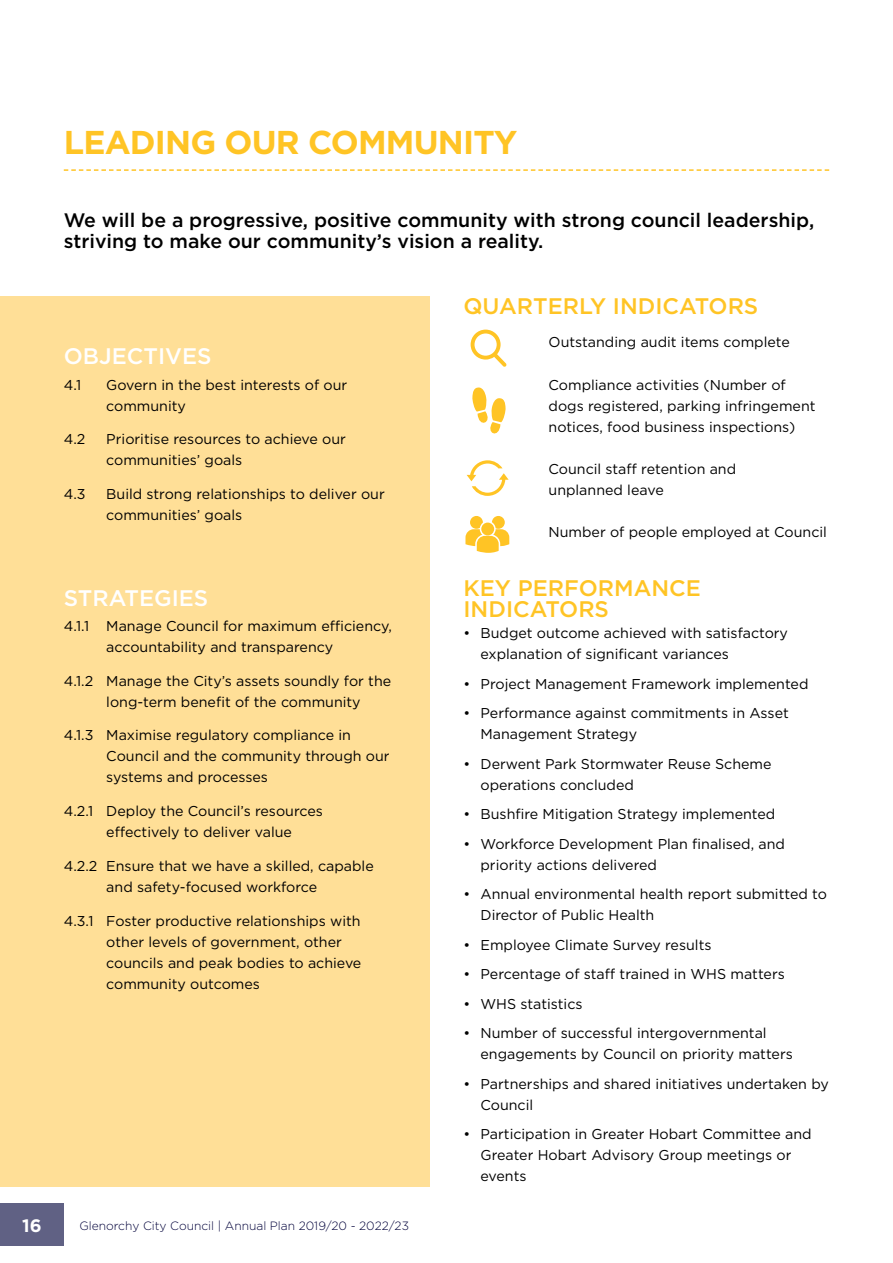
<style>
.page{position:relative;width:893px;height:1263px;background:#fff}
.page>*{position:absolute;margin:0;border:0;box-sizing:border-box;transform-origin:0 0}
.t1{font:700 33px "Gotham";letter-spacing:-.025em;color:#ffc425}
.t2{font:500 22.5px/21px "Gotham";color:#ffc425}
.t3{font:500 22.5px "Gotham";color:#fff}
.t4{font:500 19.5px/21px "Gotham";color:#000}
.t5{font:700 18px "Gotham";color:#fff}
.t6{font:14.25px/21px "Gotham";color:#000}
.t7{font:300 12px "Gotham";color:#00013a}
</style>
<div class="page">
<div style="left:0;top:1203px;width:64px;height:43px;background:#606184"></div>
<svg style="left:64px;top:169px;width:765px;height:2px"></svg>
<div style="left:0;top:296px;width:429px;height:890px;background:#ffdf97"></div>
<svg style="left:471px;top:330px;width:36px;height:37px"></svg>
<svg style="left:465px;top:516px;width:44px;height:37px"></svg>
<svg style="left:472px;top:387px;width:34px;height:47px"></svg>
<svg style="left:467px;top:460px;width:42px;height:36px"></svg>
<h1 class="t1" style="left:64px;top:120px;width:455px">LEADING OUR COMMUNITY</h1>
<h3 class="t4" style="left:64px;top:209px;width:752px">We will be a progressive, positive community with strong council leadership, striving to make our community’s vision a reality.</h3>
<h2 class="t3" style="left:64px;top:342px;width:149px">OBJECTIVES</h2>
<p class="t6" style="left:64px;top:374px;width:19px">4.1</p>
<p class="t6" style="left:106px;top:374px;width:243px">Govern in the best interests of our community</p>
<p class="t6" style="left:64px;top:428px;width:23px">4.2</p>
<p class="t6" style="left:106px;top:428px;width:241px">Prioritise resources to achieve our communities’ goals</p>
<p class="t6" style="left:64px;top:483px;width:23px">4.3</p>
<p class="t6" style="left:106px;top:483px;width:280px">Build strong relationships to deliver our communities’ goals</p>
<h2 class="t3" style="left:64px;top:583px;width:146px">STRATEGIES</h2>
<p class="t6" style="left:106px;top:615px;width:287px;text-indent:-43px">4.1.1 Manage Council for maximum efficiency, accountability and transparency</p>
<p class="t6" style="left:106px;top:670px;width:286px;text-indent:-43px">4.1.2 Manage the City’s assets soundly for the long-term benefit of the community</p>
<p class="t6" style="left:106px;top:724px;width:285px;text-indent:-43px">4.1.3 Maximise regulatory compliance in<br>Council and the community through our systems and processes</p>
<p class="t6" style="left:106px;top:800px;width:218px;text-indent:-43px">4.2.1 Deploy the Council’s resources effectively to deliver value</p>
<p class="t6" style="left:106px;top:855px;width:269px;text-indent:-43px">4.2.2 Ensure that we have a skilled, capable and safety-focused workforce</p>
<p class="t6" style="left:106px;top:910px;width:257px;text-indent:-43px">4.3.1 Foster productive relationships with other levels of government, other councils and peak bodies to achieve community outcomes</p>
<p class="t5" style="left:22px;top:1213px;width:21px">16</p>
<p class="t7" style="left:79px;top:1218px;width:331px">Glenorchy City Council | Annual Plan 2019/20 - 2022/23</p>
<h2 class="t2" style="left:463px;top:295px;width:296px">QUARTERLY INDICATORS</h2>
<p class="t6" style="left:549px;top:331px;width:243px">Outstanding audit items complete</p>
<p class="t6" style="left:549px;top:374px;width:268px">Compliance activities (Number of dogs registered, parking infringement notices, food business inspections)</p>
<p class="t6" style="left:549px;top:458px;width:189px">Council staff retention and unplanned leave</p>
<p class="t6" style="left:549px;top:521px;width:280px">Number of people employed at Council</p>
<h2 class="t2" style="left:463px;top:578px;width:239px">KEY PERFORMANCE<br>INDICATORS</h2>
<p class="t6" style="left:480px;top:622px;width:309px;text-indent:-17px">• Budget outcome achieved with satisfactory explanation of significant variances</p>
<p class="t6" style="left:463px;top:673px;width:346px">• Project Management Framework implemented</p>
<p class="t6" style="left:480px;top:702px;width:310px;text-indent:-17px">• Performance against commitments in Asset<br>Management Strategy</p>
<p class="t6" style="left:480px;top:753px;width:293px;text-indent:-17px">• Derwent Park Stormwater Reuse Scheme operations concluded</p>
<p class="t6" style="left:463px;top:803px;width:313px">• Bushfire Mitigation Strategy implemented</p>
<p class="t6" style="left:480px;top:833px;width:306px;text-indent:-17px">• Workforce Development Plan finalised, and priority actions delivered</p>
<p class="t6" style="left:480px;top:883px;width:348px;text-indent:-17px">• Annual environmental health report submitted to<br>Director of Public Health</p>
<p class="t6" style="left:463px;top:934px;width:249px">• Employee Climate Survey results</p>
<p class="t6" style="left:463px;top:963px;width:323px">• Percentage of staff trained in WHS matters</p>
<p class="t6" style="left:463px;top:993px;width:121px">• WHS statistics</p>
<p class="t6" style="left:480px;top:1022px;width:314px;text-indent:-17px">• Number of successful intergovernmental engagements by Council on priority matters</p>
<p class="t6" style="left:480px;top:1073px;width:350px;text-indent:-17px">• Partnerships and shared initiatives undertaken by<br>Council</p>
<p class="t6" style="left:480px;top:1123px;width:333px;text-indent:-17px">• Participation in Greater Hobart Committee and<br>Greater Hobart Advisory Group meetings or events</p>
</div>
